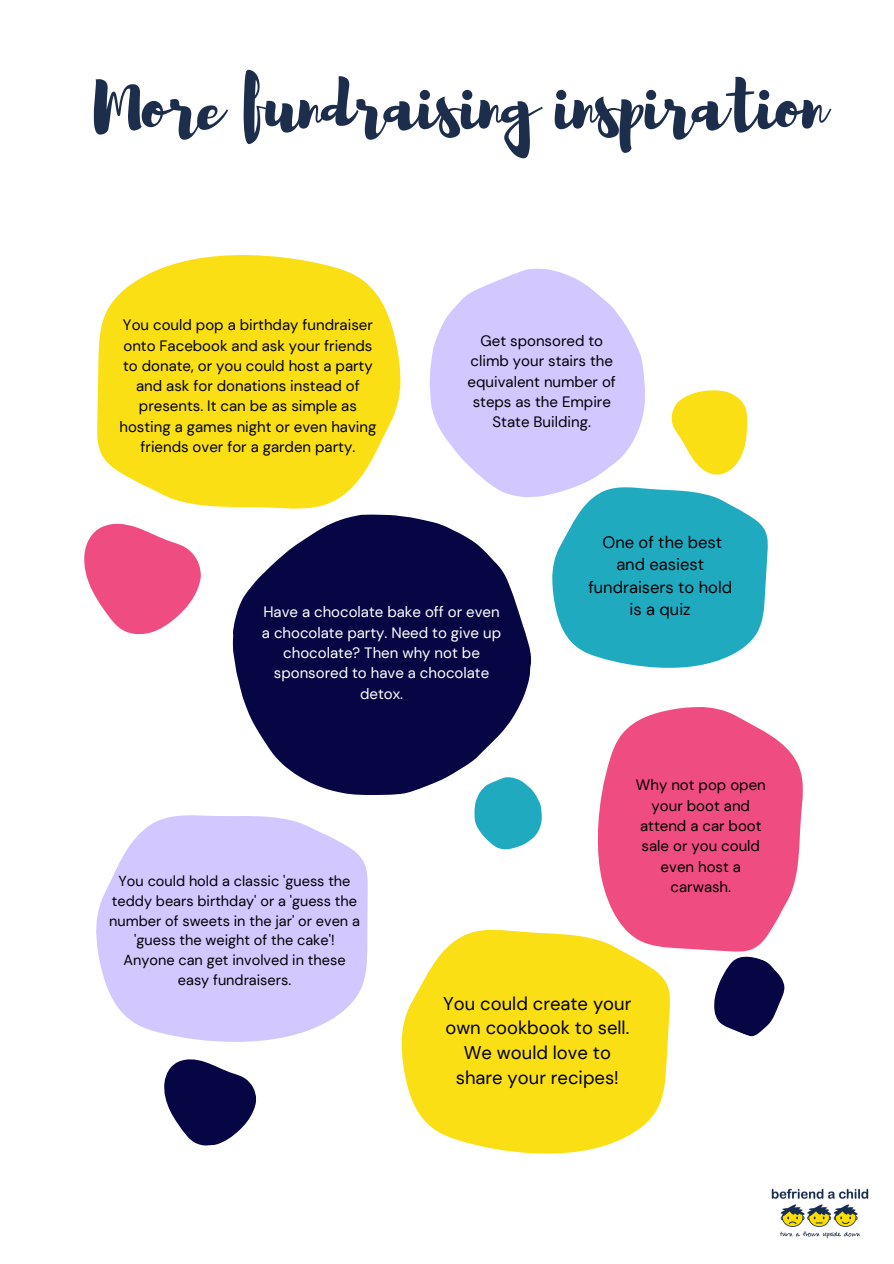
<style>
.page{position:relative;width:894px;height:1264px;background:#fff}
.page>*{position:absolute;margin:0;border:0;box-sizing:border-box;transform-origin:0 0}
.t1{font:67.5px "Brusher";color:#1c2e4c}
.t2{font:18.45px/24.8px "DM Sans";color:#000;text-align:center}
.t3{font:16.5px/22.5px "DM Sans";color:#000;text-align:center}
.t4{font:15px/20.2px "DM Sans";color:#000;text-align:center}
.t5{font:15px/20.2px "DM Sans";color:#fff;text-align:center}
.t6{font:14.55px/19.8px "DM Sans";color:#000;text-align:center}
</style>
<div class="page">
<img style="left:771px;top:1188px;width:98px;height:51px">
<svg style="left:597px;top:707px;width:206px;height:243px;background:#f16593"></svg>
<svg style="left:97px;top:255px;width:304px;height:252px;background:#fae337"></svg>
<svg style="left:429px;top:269px;width:215px;height:228px;fill:#d2c7ff"></svg>
<svg style="left:221px;top:503px;width:310px;height:292px;fill:#060644"></svg>
<svg style="left:96px;top:815px;width:272px;height:227px;background:#d8cfff"></svg>
<svg style="left:401px;top:927px;width:269px;height:227px;fill:#fadf15"></svg>
<svg style="left:164px;top:1059px;width:92px;height:87px"></svg>
<svg style="left:551px;top:371px;width:217px;height:297px"></svg>
<svg style="left:84px;top:523px;width:117px;height:111px"></svg>
<svg style="left:705px;top:948px;width:87px;height:89px"></svg>
<svg style="left:474px;top:777px;width:67px;height:72px"></svg>
<p class="t1" style="left:93px;top:62px;width:732px">More fundraising inspiration</p>
<p class="t4" style="left:119px;top:315px;width:258px">You could pop a birthday fundraiser onto Facebook and ask your friends to donate, or you could host a party and ask for donations instead of presents. It can be as simple as hosting a games night or even having friends over for a garden party.</p>
<p class="t4" style="left:467px;top:331px;width:150px">Get sponsored to climb your stairs the equivalent number of steps as the Empire<br>State Building.</p>
<p class="t5" style="left:262px;top:602px;width:241px">Have a chocolate bake off or even a chocolate party. Need to give up chocolate? Then why not be sponsored to have a chocolate detox.</p>
<p class="t6" style="left:109px;top:871px;width:252px">You could hold a classic 'guess the teddy bears birthday' or a 'guess the number of sweets in the jar' or even a 'guess the weight of the cake'!<br>Anyone can get involved in these easy fundraisers.</p>
<p class="t3" style="left:588px;top:530px;width:145px">One of the best and easiest fundraisers to hold is a quiz</p>
<p class="t4" style="left:635px;top:775px;width:131px">Why not pop open your boot and attend a car boot sale or you could even host a carwash.</p>
<p class="t2" style="left:443px;top:990px;width:189px">You could create your own cookbook to sell.<br>We would love to share your recipes!</p>
</div>
